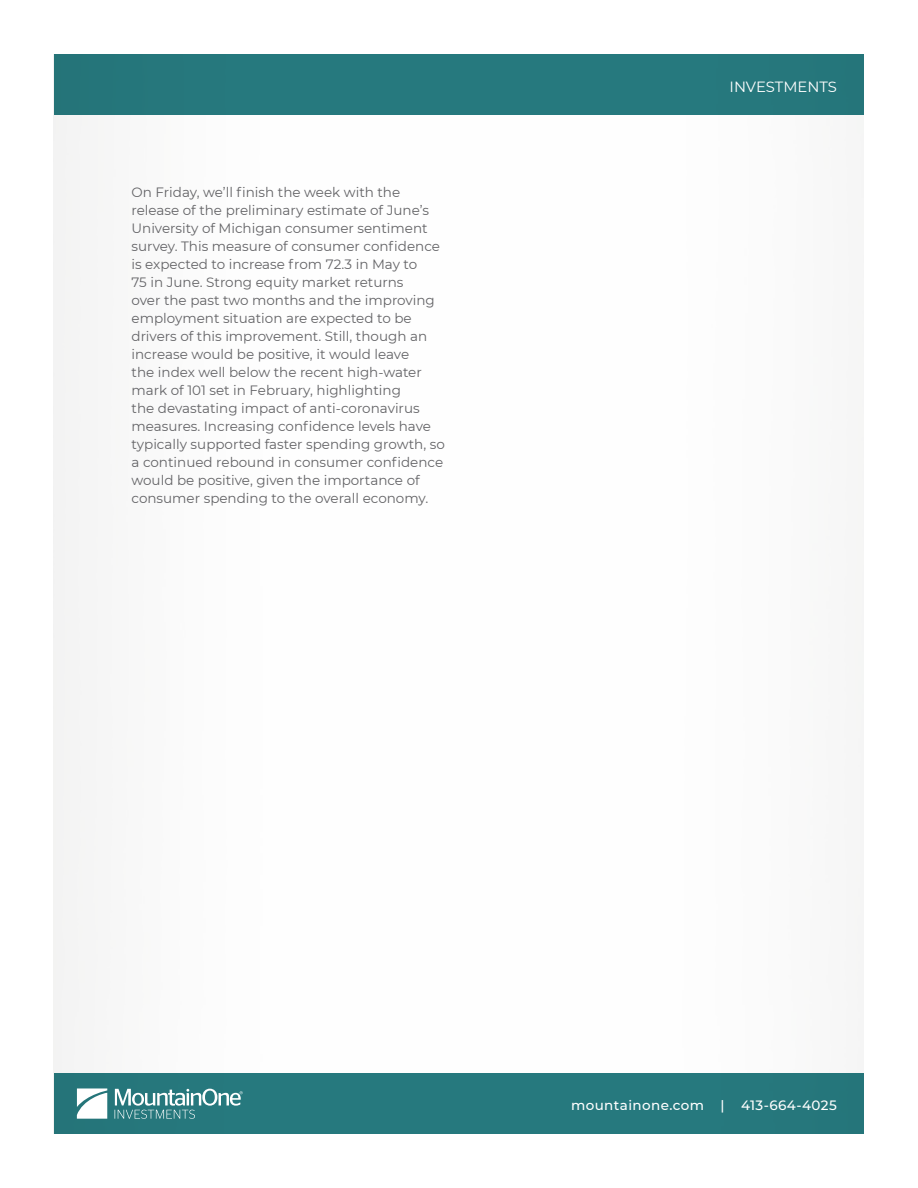
<style>
.page{position:relative;width:918px;height:1188px;background:#fff}
.page>*{position:absolute;margin:0;border:0;box-sizing:border-box;transform-origin:0 0}
.t1{font:14.85px "Montserrat";color:#fff}
.Bullets_2{font:13.5px/18px "Montserrat";color:#636366}
.t2{font:500 13.5px "Montserrat";letter-spacing:.03em;color:#fff}
</style>
<div class="page">
<div style="left:54px;top:1073px;width:810px;height:61px;background:#277a7f"></div>
<div style="left:54px;top:54px;width:810px;height:61px;background:#277a7f"></div>
<svg style="left:77px;top:1088px;width:30px;height:31px"></svg>
<svg style="left:115px;top:1089px;width:128px;height:30px"></svg>
<p class="Bullets_2" style="left:132px;top:182px;width:315px">On Friday, we’ll finish the week with the release of the preliminary estimate of June’s University of Michigan consumer sentiment survey. This measure of consumer confidence is expected to increase from 72.3 in May to<br>75 in June. Strong equity market returns<br>over the past two months and the improving employment situation are expected to be drivers of this improvement. Still, though an increase would be positive, it would leave<br>the index well below the recent high-water mark of 101 set in February, highlighting<br>the devastating impact of anti-coronavirus measures. Increasing confidence levels have typically supported faster spending growth, so a continued rebound in consumer confidence would be positive, given the importance of consumer spending to the overall economy.</p>
<p class="t1" style="left:730px;top:76px;width:109px">INVESTMENTS</p>
<p class="t2" style="left:571px;top:1096px;width:267px">mountainone.com | 413-664-4025</p>
</div>
